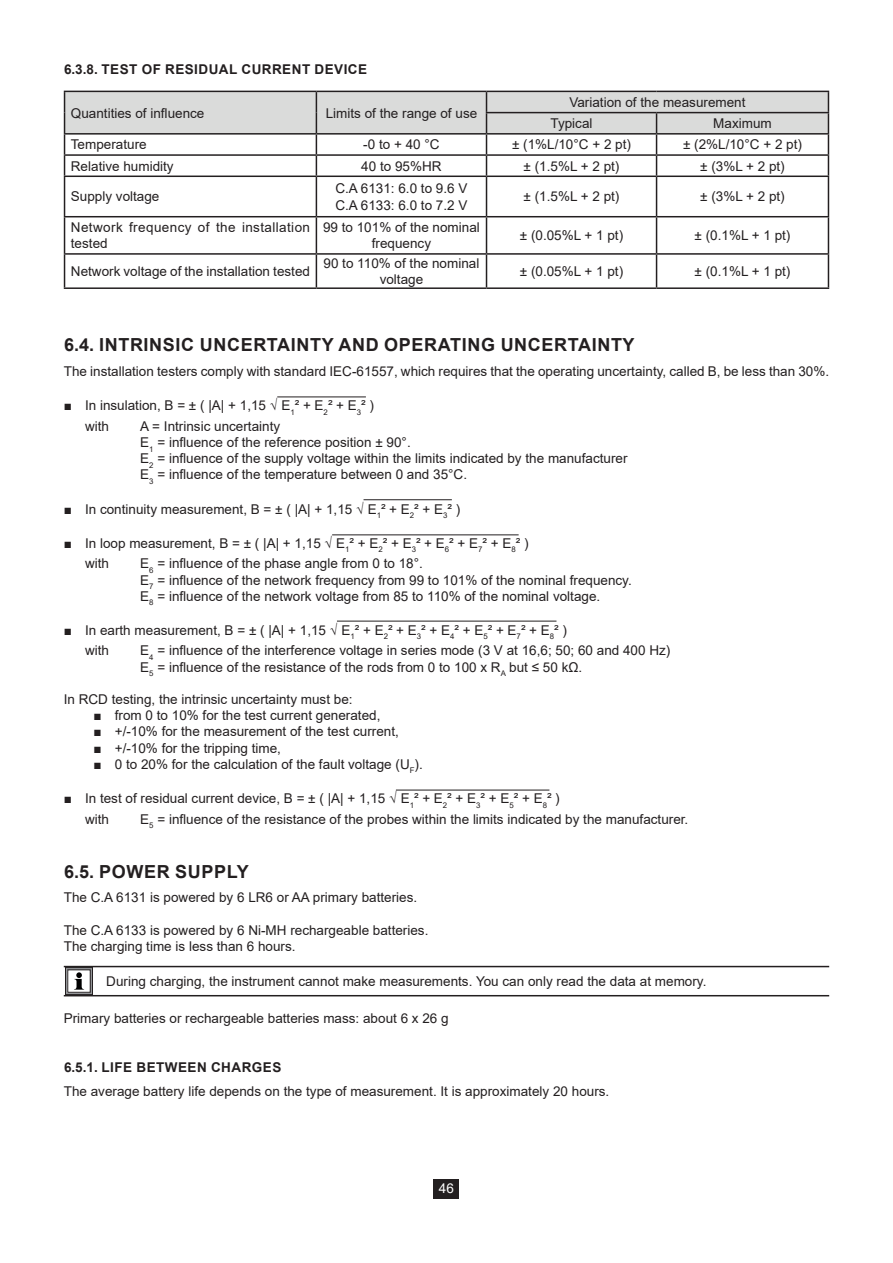
<style>
.page{position:relative;width:893px;height:1263px;background:#fff}
.page>*{position:absolute;margin:0;border:0;box-sizing:border-box;transform-origin:0 0}
.t1{font:700 18px "Arial";letter-spacing:.035em;color:#231f20}
.t2{font:13.5px/16.2px "Arial";color:#231f20}
.t3{font:700 13.5px "Arial";letter-spacing:.035em;color:#231f20}
.t4{font:13.5px/16.2px "Arial";letter-spacing:.03em;color:#231f20}
.t5{font:13.5px "Arial";color:#fff}
</style>
<div class="page">
<div style="left:434px;top:1179px;width:25px;height:19px;background:#231f20"></div>
<hr style="left:64px;top:966px;width:765px;height:1px;background:#231f20">
<hr style="left:64px;top:995px;width:765px;height:1px;background:#231f20">
<hr style="left:64px;top:176px;width:252px;height:1px;background:#231f20">
<hr style="left:316px;top:176px;width:170px;height:1px;background:#231f20">
<hr style="left:486px;top:176px;width:171px;height:1px;background:#231f20">
<hr style="left:657px;top:176px;width:172px;height:1px;background:#231f20">
<hr style="left:64px;top:216px;width:252px;height:1px;background:#231f20">
<hr style="left:316px;top:216px;width:170px;height:1px;background:#231f20">
<hr style="left:486px;top:216px;width:171px;height:1px;background:#231f20">
<hr style="left:657px;top:216px;width:172px;height:1px;background:#231f20">
<hr style="left:64px;top:253px;width:252px;height:2px;background:#231f20">
<hr style="left:316px;top:253px;width:170px;height:2px;background:#231f20">
<hr style="left:486px;top:253px;width:171px;height:2px;background:#231f20">
<hr style="left:657px;top:253px;width:172px;height:2px;background:#231f20">
<hr style="left:64px;top:287px;width:252px;height:2px;background:#231f20">
<hr style="left:316px;top:287px;width:170px;height:2px;background:#231f20">
<hr style="left:486px;top:287px;width:171px;height:2px;background:#231f20">
<hr style="left:657px;top:287px;width:172px;height:2px;background:#231f20">
<hr style="left:64px;top:177px;width:1px;height:39px;background:#231f20">
<hr style="left:64px;top:217px;width:1px;height:36px;background:#231f20">
<hr style="left:64px;top:255px;width:1px;height:32px;background:#231f20">
<svg style="left:64px;top:91px;width:765px;height:85px"></svg>
<hr style="left:316px;top:177px;width:1px;height:39px;background:#231f20">
<hr style="left:486px;top:177px;width:1px;height:39px;background:#231f20">
<hr style="left:656px;top:177px;width:1px;height:39px;background:#231f20">
<hr style="left:828px;top:177px;width:1px;height:39px;background:#231f20">
<hr style="left:316px;top:217px;width:1px;height:36px;background:#231f20">
<hr style="left:486px;top:217px;width:1px;height:36px;background:#231f20">
<hr style="left:656px;top:217px;width:1px;height:36px;background:#231f20">
<hr style="left:828px;top:217px;width:1px;height:36px;background:#231f20">
<hr style="left:316px;top:255px;width:1px;height:32px;background:#231f20">
<hr style="left:486px;top:255px;width:1px;height:32px;background:#231f20">
<hr style="left:656px;top:255px;width:1px;height:32px;background:#231f20">
<hr style="left:828px;top:255px;width:1px;height:32px;background:#231f20">
<div style="left:65px;top:967px;width:28px;height:28px;border:1px solid #231f20"></div>
<div style="left:67px;top:969px;width:24px;height:24px;border:1px solid #231f20"></div>
<svg style="left:74px;top:972px;width:11px;height:18px"></svg>
<hr style="left:364px;top:499px;width:88px;height:1px;background:#231f20">
<hr style="left:332px;top:534px;width:187px;height:1px;background:#231f20">
<hr style="left:337px;top:621px;width:219px;height:1px;background:#231f20">
<hr style="left:396px;top:790px;width:153px;height:1px;background:#231f20">
<hr style="left:277px;top:396px;width:89px;height:1px;background:#231f20">
<p class="t3" style="left:64px;top:59px;width:305px">6.3.8. TEST OF RESIDUAL CURRENT DEVICE</p>
<p class="t2" style="left:71px;top:105px;width:135px">Quantities of influence</p>
<p class="t2" style="left:326px;top:105px;width:153px">Limits of the range of use</p>
<p class="t2" style="left:550px;top:91px;width:196px;line-height:21.1px;text-indent:19px">Variation of the measurement<br>Typical</p>
<p class="t2" style="left:713px;top:115px;width:60px">Maximum</p>
<p class="t2" style="left:71px;top:136px;width:77px">Temperature</p>
<p class="t2" style="left:363px;top:136px;width:78px">-0 to + 40 °C</p>
<p class="t2" style="left:512px;top:136px;width:120px">± (1%L/10°C + 2 pt)</p>
<p class="t2" style="left:683px;top:136px;width:120px">± (2%L/10°C + 2 pt)</p>
<p class="t2" style="left:71px;top:158px;width:104px">Relative humidity</p>
<p class="t2" style="left:361px;top:158px;width:82px">40 to 95%HR</p>
<p class="t2" style="left:524px;top:158px;width:97px">± (1.5%L + 2 pt)</p>
<p class="t2" style="left:700px;top:158px;width:86px">± (3%L + 2 pt)</p>
<p class="t2" style="left:71px;top:188px;width:90px">Supply voltage</p>
<p class="t2" style="left:335px;top:180px;width:134px">C.A 6131: 6.0 to 9.6 V<br>C.A 6133: 6.0 to 7.2 V</p>
<p class="t2" style="left:524px;top:188px;width:97px">± (1.5%L + 2 pt)</p>
<p class="t2" style="left:700px;top:188px;width:86px">± (3%L + 2 pt)</p>
<p class="t4" style="left:71px;top:219px;width:241px">Network frequency of the installation tested</p>
<p class="t2" style="left:323px;top:219px;width:158px;text-align:center">99 to 101% of the nominal frequency</p>
<p class="t2" style="left:520px;top:227px;width:105px">± (0.05%L + 1 pt)</p>
<p class="t2" style="left:695px;top:227px;width:97px">± (0.1%L + 1 pt)</p>
<p class="t2" style="left:71px;top:263px;width:241px">Network voltage of the installation tested</p>
<p class="t2" style="left:324px;top:255px;width:157px;text-align:center">90 to 110% of the nominal voltage</p>
<p class="t2" style="left:520px;top:263px;width:105px">± (0.05%L + 1 pt)</p>
<p class="t2" style="left:695px;top:263px;width:97px">± (0.1%L + 1 pt)</p>
<h1 class="t1" style="left:64px;top:332px;width:572px">6.4. INTRINSIC UNCERTAINTY AND OPERATING UNCERTAINTY</h1>
<p class="t2" style="left:64px;top:363px;width:767px">The installation testers comply with standard IEC-61557, which requires that the operating uncertainty, called B, be less than 30%.</p>
<p class="t2" style="left:85px;top:395px;width:290px;line-height:20.5px;text-indent:-21px">■ In insulation, B = ± ( |A| + 1,15 √ E<sub>1</sub>² + E<sub>2</sub>² + E<sub>3</sub>² ) with</p>
<p class="t2" style="left:140px;top:418px;width:489px">A = Intrinsic uncertainty<br>E<sub>1</sub> = influence of the reference position ± 90°.<br>E<sub>2</sub> = influence of the supply voltage within the limits indicated by the manufacturer E<sub>3</sub> = influence of the temperature between 0 and 35°C.</p>
<p class="t2" style="left:64px;top:501px;width:398px">■ In continuity measurement, B = ± ( |A| + 1,15 √ E<sub>1</sub>² + E<sub>2</sub>² + E<sub>3</sub>² )</p>
<p class="t2" style="left:85px;top:533px;width:445px;line-height:20.5px;text-indent:-21px">■ In loop measurement, B = ± ( |A| + 1,15 √ E<sub>1</sub>² + E<sub>2</sub>² + E<sub>3</sub>² + E<sub>6</sub>² + E<sub>7</sub>² + E<sub>8</sub>² ) with</p>
<p class="t2" style="left:140px;top:555px;width:493px">E<sub>6</sub> = influence of the phase angle from 0 to 18°.<br>E<sub>7</sub> = influence of the network frequency from 99 to 101% of the nominal frequency.<br>E<sub>8</sub> = influence of the network voltage from 85 to 110% of the nominal voltage.</p>
<p class="t2" style="left:85px;top:620px;width:483px;line-height:20.5px;text-indent:-21px">■ In earth measurement, B = ± ( |A| + 1,15 √ E<sub>1</sub>² + E<sub>2</sub>² + E<sub>3</sub>² + E<sub>4</sub>² + E<sub>5</sub>² + E<sub>7</sub>² + E<sub>8</sub>² ) with</p>
<p class="t2" style="left:140px;top:642px;width:532px">E<sub>4</sub> = influence of the interference voltage in series mode (3 V at 16,6; 50; 60 and 400 Hz)<br>E<sub>5</sub> = influence of the resistance of the rods from 0 to 100 x R<sub>A</sub> but ≤ 50 kΩ.</p>
<p class="t2" style="left:64px;top:691px;width:290px">In RCD testing, the intrinsic uncertainty must be:</p>
<p class="t2" style="left:94px;top:707px;width:288px">■ from 0 to 10% for the test current generated,</p>
<p class="t2" style="left:94px;top:723px;width:307px">■ +/-10% for the measurement of the test current,</p>
<p class="t2" style="left:94px;top:740px;width:189px">■ +/-10% for the tripping time,</p>
<p class="t2" style="left:94px;top:756px;width:331px">■ 0 to 20% for the calculation of the fault voltage (U<sub>F</sub>).</p>
<p class="t2" style="left:85px;top:788px;width:476px;line-height:20.5px;text-indent:-21px">■ In test of residual current device, B = ± ( |A| + 1,15 √ E<sub>1</sub>² + E<sub>2</sub>² + E<sub>3</sub>² + E<sub>5</sub>² + E<sub>8</sub>² ) with</p>
<p class="t2" style="left:140px;top:810px;width:550px">E<sub>5</sub> = influence of the resistance of the probes within the limits indicated by the manufacturer.</p>
<h1 class="t1" style="left:64px;top:858px;width:186px">6.5. POWER SUPPLY</h1>
<p class="t2" style="left:64px;top:889px;width:355px">The C.A 6131 is powered by 6 LR6 or AA primary batteries.</p>
<p class="t2" style="left:64px;top:922px;width:366px">The C.A 6133 is powered by 6 Ni-MH rechargeable batteries.<br>The charging time is less than 6 hours.</p>
<p class="t2" style="left:106px;top:973px;width:602px">During charging, the instrument cannot make measurements. You can only read the data at memory.</p>
<p class="t2" style="left:64px;top:1010px;width:386px">Primary batteries or rechargeable batteries mass: about 6 x 26 g</p>
<p class="t3" style="left:64px;top:1057px;width:219px">6.5.1. LIFE BETWEEN CHARGES</p>
<p class="t2" style="left:64px;top:1083px;width:547px">The average battery life depends on the type of measurement. It is approximately 20 hours.</p>
<p class="t5" style="left:439px;top:1179px;width:17px">46</p>
</div>
